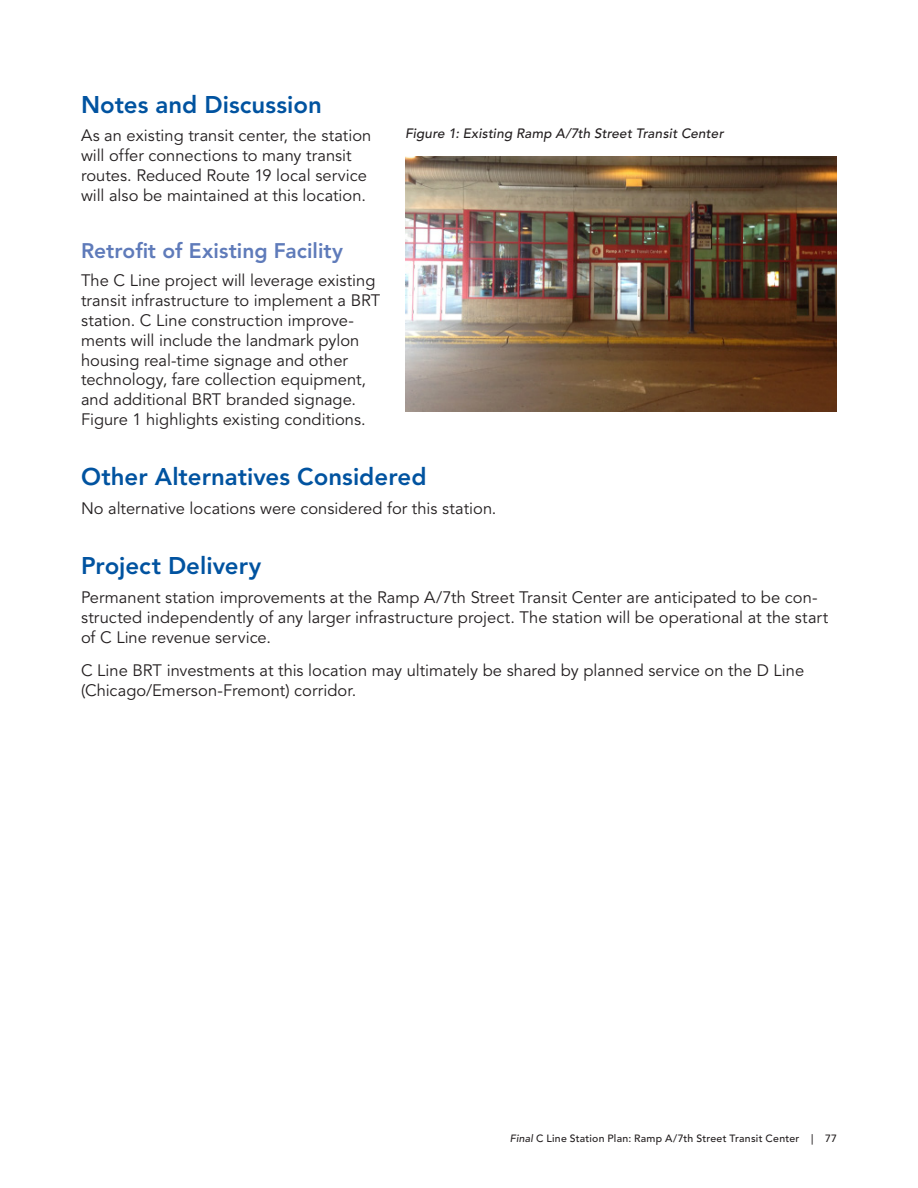
<style>
.page{position:relative;width:918px;height:1188px;background:#fff}
.page>*{position:absolute;margin:0;border:0;box-sizing:border-box;transform-origin:0 0}
.Subhead_1{font:800 24px "Avenir LT Std";color:#0153a0}
.Subhead_2{font:800 21px "Avenir LT Std";color:#5f7bba}
.Body{font:16.5px/19.8px "Avenir LT Std";color:#231f20}
.t1{font:italic 500 13.5px "Avenir LT Std";letter-spacing:.01em;color:#231f20}
.t2{font:500 10.5px "Avenir LT Std";letter-spacing:.025em;color:#231f20}
.s1{font-style:italic}
</style>
<div class="page">
<img style="left:405px;top:156px;width:432px;height:256px">
<h2 class="Subhead_1" style="left:81px;top:90px;width:242px">Notes and Discussion</h2>
<p class="Body" style="left:81px;top:126px;width:292px">As an existing transit center, the station will offer connections to many transit routes. Reduced Route 19 local service will also be maintained at this location.</p>
<p class="t1" style="left:405px;top:125px;width:320px">Figure 1: Existing Ramp A/7th Street Transit Center</p>
<h3 class="Subhead_2" style="left:81px;top:238px;width:264px">Retrofit of Existing Facility</h3>
<p class="Body" style="left:81px;top:271px;width:301px">The C Line project will leverage existing transit infrastructure to implement a BRT station. C Line construction improve&shy;ments will include the landmark pylon housing real-time signage and other technology, fare collection equipment, and additional BRT branded signage.<br>Figure 1 highlights existing conditions.</p>
<h2 class="Subhead_1" style="left:81px;top:463px;width:347px">Other Alternatives Considered</h2>
<p class="Body" style="left:81px;top:499px;width:417px">No alternative locations were considered for this station.</p>
<h2 class="Subhead_1" style="left:81px;top:552px;width:182px">Project Delivery</h2>
<p class="Body" style="left:81px;top:588px;width:749px">Permanent station improvements at the Ramp A/7th Street Transit Center are anticipated to be con&shy;structed independently of any larger infrastructure project. The station will be operational at the start of C Line revenue service.</p>
<p class="Body" style="left:81px;top:661px;width:725px">C Line BRT investments at this location may ultimately be shared by planned service on the D Line (Chicago/Emerson-Fremont) corridor.</p>
<p class="t2" style="left:510px;top:1132px;width:329px"><span class="s1">Final</span> C Line Station Plan: Ramp A/7th Street Transit Center | 77</p>
</div>
